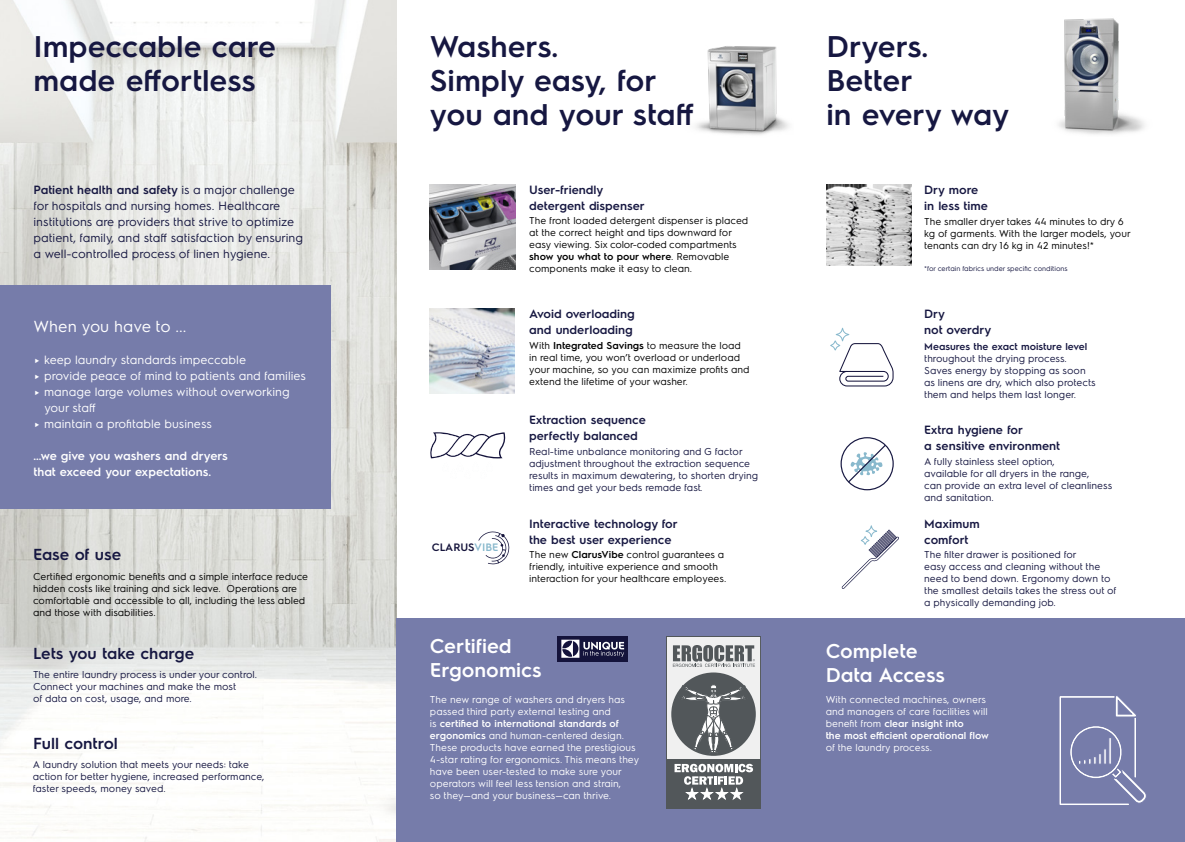
<style>
.page{position:relative;width:1185px;height:842px;background:#fff}
.page>*{position:absolute;margin:0;border:0;box-sizing:border-box;transform-origin:0 0}
.t1{font:600 30px/34px "Electrolux Sans";color:#161741}
.t2{font:600 20px/24px "Electrolux Sans";color:#fff}
.t3{font:600 16px "Electrolux Sans";color:#161741}
.t4{font:16px "Electrolux Sans";color:#fff}
.t5{font:600 12px/16px "Electrolux Sans";color:#161741}
.t6{font:12px/16px "Electrolux Sans";color:#161741}
.t7{font:12px "Electrolux Sans";color:#fff}
.t8{font:600 12px/16px "Electrolux Sans";color:#fff}
.t9{font:600 10.8px "Electrolux Sans";color:#14133b}
.t10{font:10px/12px "Electrolux Sans";color:#161741}
.t11{font:10px/12px "Electrolux Sans";color:#000}
.t12{font:10px/12px "Electrolux Sans";color:#fff}
.t13{font:600 10px "Electrolux Sans";color:#161741}
.t14{font:7px "Electrolux Sans";color:#161741}
.s1{font-weight:600}
.s2{color:#89b9cd}
</style>
<div class="page">
<img style="left:696px;top:46px;width:93px;height:89px">
<img style="left:1058px;top:18px;width:87px;height:117px">
<img style="left:0;top:0;width:397px;height:842px">
<div style="left:0;top:286px;width:331px;height:223px;background:#767caa"></div>
<img style="left:430px;top:308px;width:85px;height:85px">
<svg style="left:478px;top:531px;width:32px;height:33px"></svg>
<div style="left:397px;top:618px;width:788px;height:224px;background:#767caa"></div>
<svg style="left:1059px;top:696px;width:87px;height:109px"></svg>
<svg style="left:666px;top:636px;width:95px;height:173px;background:#919496"></svg>
<div style="left:558px;top:636px;width:70px;height:25px;background:#14133b"></div>
<svg style="left:561px;top:640px;width:63px;height:18px"></svg>
<img style="left:430px;top:184px;width:85px;height:85px">
<img style="left:827px;top:184px;width:85px;height:81px">
<svg style="left:430px;top:432px;width:76px;height:27px"></svg>
<svg style="left:830px;top:327px;width:64px;height:60px"></svg>
<svg style="left:847px;top:443px;width:40px;height:41px"></svg>
<div style="left:840px;top:437px;width:54px;height:53px;border:1px solid #161741;border-radius:50%"></div>
<svg style="left:842px;top:525px;width:57px;height:64px"></svg>
<h1 class="t1" style="left:34px;top:28px;width:244px">Impeccable care made effortless</h1>
<p class="t6" style="left:34px;top:181px;width:271px"><span class="s1">Patient health and safety</span> is a major challenge for hospitals and nursing homes. Healthcare institutions are providers that strive to optimize patient, family, and staff satisfaction by ensuring a well-controlled process of linen hygiene.</p>
<h3 class="t4" style="left:34px;top:315px;width:154px">When you have to ...</h3>
<p class="t7" style="left:34px;top:352px;width:214px">► keep laundry standards impeccable</p>
<p class="t7" style="left:34px;top:368px;width:274px">► provide peace of mind to patients and families</p>
<p class="t7" style="left:34px;top:384px;width:258px">► manage large volumes without overworking</p>
<p class="t7" style="left:44px;top:400px;width:53px">your staff</p>
<p class="t7" style="left:34px;top:416px;width:180px">► maintain a profitable business</p>
<p class="t8" style="left:34px;top:447px;width:196px">...we give you washers and dryers that exceed your expectations.</p>
<h3 class="t3" style="left:33px;top:543px;width:90px">Ease of use</h3>
<p class="t11" style="left:33px;top:569px;width:277px">Certified ergonomic benefits and a simple interface reduce hidden costs like training and sick leave. Operations are comfortable and accessible to all, including the less abled and those with disabilities.</p>
<h3 class="t3" style="left:33px;top:642px;width:163px">Lets you take charge</h3>
<p class="t10" style="left:33px;top:668px;width:226px">The entire laundry process is under your control.<br>Connect your machines and make the most<br>of data on cost, usage, and more.</p>
<h3 class="t3" style="left:33px;top:732px;width:86px">Full control</h3>
<p class="t10" style="left:33px;top:758px;width:233px">A laundry solution that meets your needs: take action for better hygiene, increased performance, faster speeds, money saved.</p>
<h1 class="t1" style="left:430px;top:28px;width:265px">Washers.<br>Simply easy, for you and your staff</h1>
<p class="t5" style="left:529px;top:181px;width:117px">User-friendly detergent dispenser</p>
<p class="t11" style="left:529px;top:214px;width:221px">The front loaded detergent dispenser is placed at the correct height and tips downward for easy viewing. Six color-coded compartments <span class="s1">show you what to pour where</span>. Removable components make it easy to clean.</p>
<p class="t5" style="left:529px;top:305px;width:107px">Avoid overloading and underloading</p>
<p class="t11" style="left:529px;top:339px;width:222px">With <span class="s1">Integrated Savings</span> to measure the load in real time, you won’t overload or underload your machine, so you can maximize profits and extend the lifetime of your washer.</p>
<p class="t5" style="left:529px;top:411px;width:118px">Extraction sequence perfectly balanced</p>
<p class="t10" style="left:529px;top:445px;width:230px">Real-time unbalance monitoring and G factor adjustment throughout the extraction sequence results in maximum dewatering, to shorten drying times and get your beds remade fast.</p>
<h1 class="t1" style="left:826px;top:28px;width:185px">Dryers.<br>Better<br>in every way</h1>
<p class="t5" style="left:924px;top:181px;width:65px">Dry more in less time</p>
<p class="t11" style="left:924px;top:215px;width:208px">The smaller dryer takes 44 minutes to dry 6 kg of garments. With the larger models, your tenants can dry 16 kg in 42 minutes!*</p>
<p class="t14" style="left:924px;top:264px;width:145px">*for certain fabrics under specific conditions</p>
<p class="t5" style="left:924px;top:305px;width:69px">Dry<br>not overdry</p>
<p class="t13" style="left:924px;top:339px;width:165px">Measures the exact moisture level</p>
<p class="t10" style="left:924px;top:352px;width:173px">throughout the drying process.<br>Saves energy by stopping as soon as linens are dry, which also protects them and helps them last longer.</p>
<p class="t5" style="left:924px;top:421px;width:137px">Extra hygiene for<br>a sensitive environment</p>
<p class="t10" style="left:924px;top:454px;width:190px">A fully stainless steel option,<br>available for all dryers in the range,<br>can provide an extra level of cleanliness and sanitation.</p>
<p class="t9" style="left:432px;top:540px;width:68px">CLARUS<span class="s2">VIBE</span></p>
<p class="t5" style="left:529px;top:515px;width:150px">Interactive technology for the best user experience</p>
<p class="t5" style="left:924px;top:515px;width:57px">Maximum comfort</p>
<p class="t11" style="left:529px;top:547px;width:199px">The new <span class="s1">ClarusVibe</span> control guarantees a friendly, intuitive experience and smooth interaction for your healthcare employees.</p>
<p class="t10" style="left:924px;top:547px;width:194px">The filter drawer is positioned for<br>easy access and cleaning without the need to bend down. Ergonomy down to the smallest details takes the stress out of a physically demanding job.</p>
<h2 class="t2" style="left:430px;top:633px;width:113px">Certified<br>Ergonomics</h2>
<p class="t12" style="left:430px;top:693px;width:211px">The new range of washers and dryers has passed third party external testing and<br>is <span class="s1">certified to international standards of ergonomics</span> and human-centered design.<br>These products have earned the prestigious 4-star rating for ergonomics. This means they have been user-tested to make sure your operators will feel less tension and strain,<br>so they—and your business—can thrive.</p>
<p class="t12" style="left:826px;top:693px;width:165px">With connected machines, owners and managers of care facilities will benefit from <span class="s1">clear insight into<br>the most efficient operational flow</span></p>
<h2 class="t2" style="left:826px;top:638px;width:121px">Complete<br>Data Access</h2>
<p class="t12" style="left:826px;top:741px;width:108px">of the laundry process.</p>
</div>
